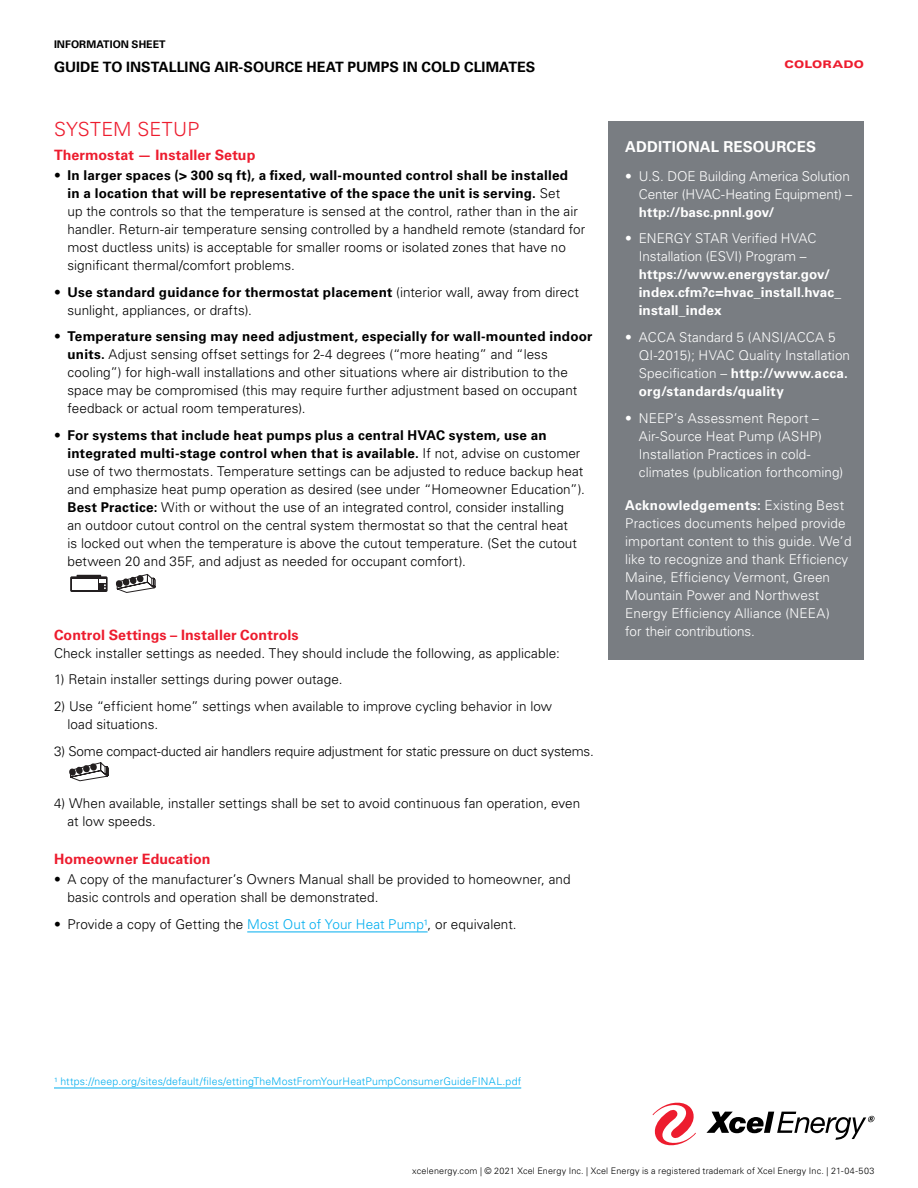
<style>
.page{position:relative;width:918px;height:1188px;background:#fff}
.page>*{position:absolute;margin:0;border:0;box-sizing:border-box;transform-origin:0 0}
.t1{font:300 19.5px "Univers LT Std";letter-spacing:.01em;color:#ed1c2e}
.t2{font:700 15px "Univers LT Std";letter-spacing:.01em;color:#fff}
.t3{font:700 14.25px "Univers LT Std";letter-spacing:.005em;color:#ed1c2e}
.t4{font:700 14.25px "Univers LT Std";color:#000}
.t5{font:300 13.5px/18px "Univers LT Std";letter-spacing:.005em;color:#000}
.t6{font:300 13.5px/18px "Univers LT Std";letter-spacing:.005em;color:#fff}
.t7{font:700 13.5px/18px "Univers LT Std";letter-spacing:.005em;color:#fff}
.t8{font:300 13.5px "Univers LT Std";letter-spacing:-.015em;color:#000}
.t9{font:300 10.5px "Univers LT Std";letter-spacing:.015em;color:#00aeef}
.t10{font:700 10.5px "Univers LT Std";letter-spacing:.005em;color:#000}
.t11{font:900 expanded 10.5px "Univers LT Std";letter-spacing:.02em;color:#ed1c2e}
.t12{font:300 9px "Univers LT Std";letter-spacing:.02em;color:#000}
.s1{font-weight:700}
.s2{color:#00aeef}
</style>
<div class="page">
<svg style="left:653px;top:1103px;width:43px;height:42px"></svg>
<svg style="left:706px;top:1112px;width:168px;height:28px"></svg>
<hr style="left:54px;top:1088px;width:467px;height:1px;background:#00aeef">
<hr style="left:247px;top:932px;width:181px;height:1px;background:#00aeef">
<svg style="left:70px;top:575px;width:38px;height:17px"></svg>
<svg style="left:116px;top:574px;width:40px;height:19px"></svg>
<svg style="left:69px;top:762px;width:40px;height:19px"></svg>
<div style="left:609px;top:122px;width:255px;height:538px;background:#797d82"></div>
<p class="t10" style="left:54px;top:38px;width:113px">INFORMATION SHEET</p>
<p class="t4" style="left:54px;top:59px;width:483px">GUIDE TO INSTALLING AIR-SOURCE HEAT PUMPS IN COLD CLIMATES</p>
<h1 class="t1" style="left:54px;top:117px;width:147px">SYSTEM SETUP</h1>
<p class="t3" style="left:54px;top:146px;width:203px">Thermostat — Installer Setup</p>
<p class="t5" style="left:68px;top:166px;width:519px;text-indent:-14px">• <span class="s1">In larger spaces (&gt; 300 sq ft), a fixed, wall-mounted control shall be installed<br>in a location that will be representative of the space the unit is serving.</span> Set<br>up the controls so that the temperature is sensed at the control, rather than in the air handler. Return-air temperature sensing controlled by a handheld remote (standard for most ductless units) is acceptable for smaller rooms or isolated zones that have no significant thermal/comfort problems.</p>
<p class="t5" style="left:68px;top:283px;width:513px;text-indent:-14px">• <span class="s1">Use standard guidance for thermostat placement</span> (interior wall, away from direct sunlight, appliances, or drafts).</p>
<p class="t5" style="left:68px;top:327px;width:526px;text-indent:-14px">• <span class="s1">Temperature sensing may need adjustment, especially for wall-mounted indoor units.</span> Adjust sensing offset settings for 2-4 degrees (“more heating” and “less cooling”) for high-wall installations and other situations where air distribution to the space may be compromised (this may require further adjustment based on occupant feedback or actual room temperatures).</p>
<p class="t5" style="left:68px;top:426px;width:519px;text-indent:-14px">• <span class="s1">For systems that include heat pumps plus a central HVAC system, use an integrated multi-stage control when that is available.</span> If not, advise on customer use of two thermostats. Temperature settings can be adjusted to reduce backup heat and emphasize heat pump operation as desired (see under “Homeowner Education”).<br><span class="s1">Best Practice:</span> With or without the use of an integrated control, consider installing<br>an outdoor cutout control on the central system thermostat so that the central heat<br>is locked out when the temperature is above the cutout temperature. (Set the cutout between 20 and 35F, and adjust as needed for occupant comfort).</p>
<p class="t3" style="left:54px;top:626px;width:246px">Control Settings – Installer Controls</p>
<p class="t5" style="left:54px;top:644px;width:507px">Check installer settings as needed. They should include the following, as applicable:</p>
<p class="t5" style="left:54px;top:671px;width:290px">1) Retain installer settings during power outage.</p>
<p class="t5" style="left:68px;top:697px;width:486px;text-indent:-14px">2) Use “efficient home” settings when available to improve cycling behavior in low load situations.</p>
<p class="t8" style="left:54px;top:743px;width:541px">3) Some compact-ducted air handlers require adjustment for static pressure on duct systems.</p>
<p class="t5" style="left:68px;top:794px;width:514px;text-indent:-14px">4) When available, installer settings shall be set to avoid continuous fan operation, even at low speeds.</p>
<p class="t3" style="left:54px;top:850px;width:158px">Homeowner Education</p>
<p class="t5" style="left:68px;top:870px;width:505px;text-indent:-14px">• A copy of the manufacturer’s Owners Manual shall be provided to homeowner, and basic controls and operation shall be demonstrated.</p>
<p class="t5" style="left:54px;top:915px;width:464px">• Provide a copy of Getting the <span class="s2">Most Out of Your Heat Pump¹</span>, or equivalent.</p>
<p class="t11" style="left:784px;top:58px;width:81px">COLORADO</p>
<p class="t2" style="left:625px;top:138px;width:192px">ADDITIONAL RESOURCES</p>
<p class="t6" style="left:625px;top:167px;width:228px;text-align:right">• U.S. DOE Building America Solution<br>Center (HVAC-Heating Equipment) –</p>
<p class="t7" style="left:639px;top:203px;width:137px">http://basc.pnnl.gov/</p>
<p class="t6" style="left:625px;top:230px;width:193px;text-align:center">• ENERGY STAR Verified HVAC<br>Installation (ESVI) Program –</p>
<p class="t7" style="left:639px;top:266px;width:204px">https://www.energystar.gov/ index.cfm?c=hvac_install.hvac_ install_index</p>
<p class="t6" style="left:639px;top:328px;width:213px;text-indent:-14px">• ACCA Standard 5 (ANSI/ACCA 5<br>QI-2015); HVAC Quality Installation<br>Specification – <span class="s1">http://www.acca. org/standards/quality</span></p>
<p class="t6" style="left:639px;top:409px;width:206px;text-indent:-14px">• NEEP’s Assessment Report –<br>Air-Source Heat Pump (ASHP)<br>Installation Practices in cold&shy;climates (publication forthcoming)</p>
<p class="t6" style="left:625px;top:496px;width:228px"><span class="s1">Acknowledgements:</span> Existing Best Practices documents helped provide important content to this guide. We’d like to recognize and thank Efficiency Maine, Efficiency Vermont, Green Mountain Power and Northwest Energy Efficiency Alliance (NEEA)<br>for their contributions.</p>
<p class="t9" style="left:54px;top:1075px;width:469px">¹ https://neep.org/sites/default/files/ettingTheMostFromYourHeatPumpConsumerGuideFINAL.pdf</p>
<p class="t12" style="left:412px;top:1165px;width:464px">xcelenergy.com | © 2021 Xcel Energy Inc. | Xcel Energy is a registered trademark of Xcel Energy Inc. | 21-04-503</p>
</div>
